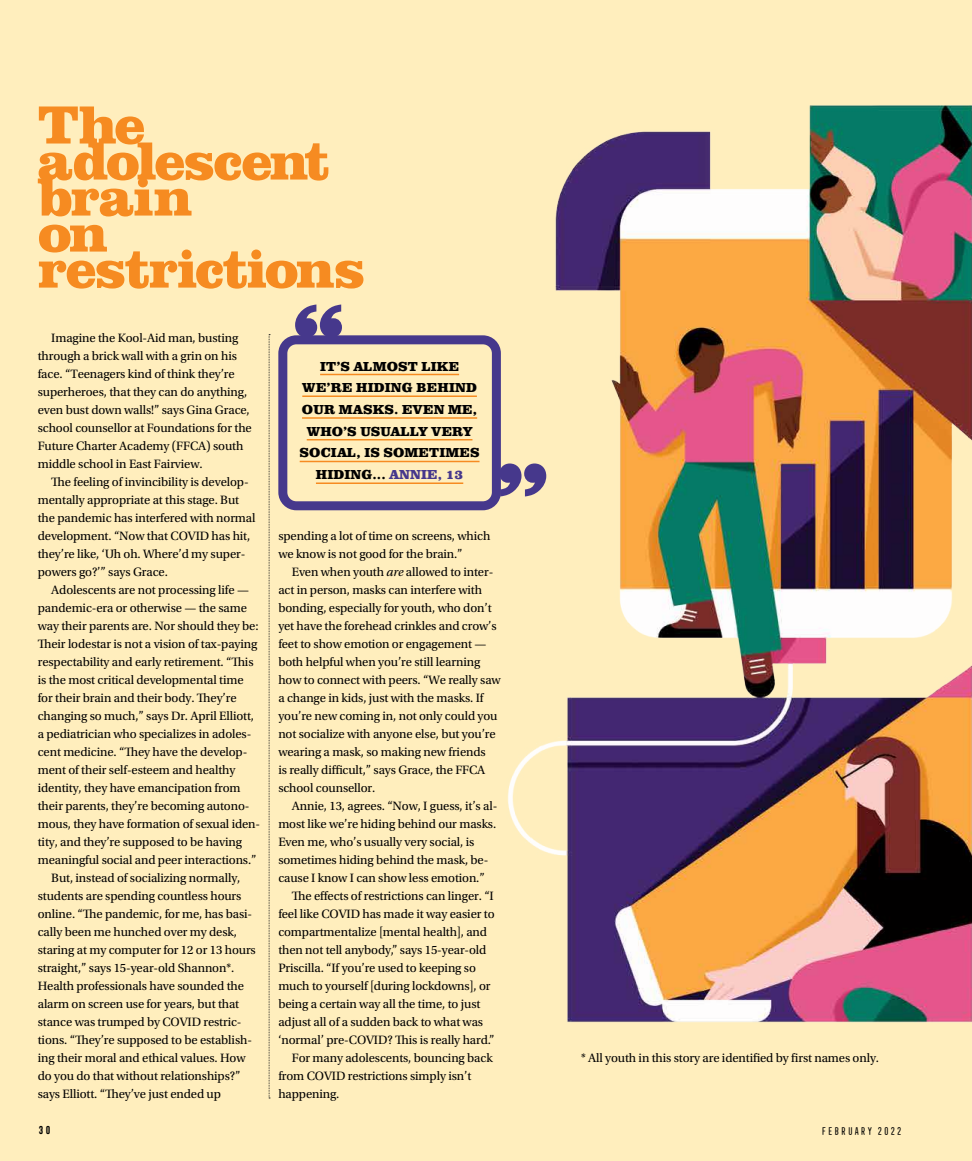
<style>
.page{position:relative;width:972px;height:1161px;background:#ffeebd}
.page>*{position:absolute;margin:0;border:0;box-sizing:border-box;transform-origin:0 0}
.t1{font:700 expanded 55.5px "Clarendon URW";letter-spacing:-.03em;color:#f68b21}
.t2{font:700 expanded 13.5px/21.8px "Clarendon URW";letter-spacing:.01em;color:#000;text-align:center}
.t3{font:12.75px/18px "Utopia Std";letter-spacing:-.01em;color:#000}
.t4{font:10.5px "Frontage Condensed";letter-spacing:.07em;color:#000}
.t5{font:700 10.5px "Frontage Condensed";color:#000}
.s1{color:#46388c}
.s2{font-style:italic}
</style>
<div class="page">
<hr style="left:971px;top:0;width:1px;height:1161px;background:#e6e7e8">
<img style="left:507px;top:41px;width:465px;height:1072px">
<svg style="left:269px;top:334px;width:1px;height:765px"></svg>
<div style="left:278px;top:335px;width:223px;height:175px;border:9px solid #46388c;border-radius:14px"></div>
<hr style="left:320px;top:374px;width:139px;height:1px;background:#f68b21">
<hr style="left:302px;top:395px;width:175px;height:2px;background:#f68b21">
<hr style="left:302px;top:417px;width:175px;height:2px;background:#f68b21">
<hr style="left:307px;top:439px;width:165px;height:1px;background:#f68b21">
<hr style="left:300px;top:461px;width:180px;height:1px;background:#f68b21">
<hr style="left:316px;top:482px;width:147px;height:2px;background:#f68b21">
<svg style="left:295px;top:304px;width:47px;height:34px"></svg>
<svg style="left:499px;top:464px;width:47px;height:33px"></svg>
<h1 class="t1" style="left:38px;top:84px;width:110px">The</h1>
<h1 class="t1" style="left:38px;top:120px;width:294px">adolescent</h1>
<h1 class="t1" style="left:38px;top:156px;width:156px">brain</h1>
<h1 class="t1" style="left:38px;top:192px;width:71px">on</h1>
<h1 class="t1" style="left:38px;top:228px;width:329px">restrictions</h1>
<p class="t3" style="left:38px;top:329px;width:216px;text-indent:14px">Imagine the Kool-Aid man, busting through a brick wall with a grin on his face. “Teenagers kind of think they’re superheroes, that they can do anything, even bust down walls!” says Gina Grace, school counsellor at Foundations for the Future Charter Academy (FFCA) south middle school in East Fairview.</p>
<p class="t3" style="left:38px;top:473px;width:219px;text-indent:14px">The feeling of invincibility is develop&shy;mentally appropriate at this stage. But the pandemic has interfered with normal development. “Now that COVID has hit, they’re like, ‘Uh oh. Where’d my super&shy;powers go?’” says Grace.</p>
<p class="t3" style="left:51px;top:581px;width:199px">Adolescents are not processing life —</p>
<p class="t3" style="left:38px;top:599px;width:211px">pandemic-era or otherwise — the same</p>
<p class="t3" style="left:38px;top:617px;width:222px">way their parents are. Nor should they be:</p>
<p class="t3" style="left:38px;top:635px;width:221px">Their lodestar is not a vision of tax-paying</p>
<p class="t3" style="left:38px;top:653px;width:217px">respectability and early retirement. “This</p>
<p class="t3" style="left:38px;top:671px;width:207px">is the most critical developmental time</p>
<p class="t3" style="left:38px;top:689px;width:200px">for their brain and their body. They’re</p>
<p class="t3" style="left:38px;top:707px;width:218px">changing so much,” says Dr. April Elliott,</p>
<p class="t3" style="left:38px;top:725px;width:215px">a pediatrician who specializes in adoles-</p>
<p class="t3" style="left:38px;top:743px;width:211px">cent medicine. “They have the develop-</p>
<p class="t3" style="left:38px;top:761px;width:199px">ment of their self-esteem and healthy</p>
<p class="t3" style="left:38px;top:779px;width:204px">identity, they have emancipation from</p>
<p class="t3" style="left:38px;top:797px;width:213px">their parents, they’re becoming autono-</p>
<p class="t3" style="left:38px;top:815px;width:224px">mous, they have formation of sexual iden-</p>
<p class="t3" style="left:38px;top:833px;width:206px">tity, and they’re supposed to be having</p>
<p class="t3" style="left:38px;top:851px;width:220px">meaningful social and peer interactions.”</p>
<p class="t3" style="left:51px;top:869px;width:191px">But, instead of socializing normally,</p>
<p class="t3" style="left:38px;top:887px;width:205px">students are spending countless hours</p>
<p class="t3" style="left:38px;top:905px;width:216px">online. “The pandemic, for me, has basi-</p>
<p class="t3" style="left:38px;top:923px;width:201px">cally been me hunched over my desk,</p>
<p class="t3" style="left:38px;top:941px;width:220px">staring at my computer for 12 or 13 hours</p>
<p class="t3" style="left:38px;top:959px;width:198px">straight,” says 15-year-old Shannon*.</p>
<p class="t3" style="left:38px;top:977px;width:208px">Health professionals have sounded the</p>
<p class="t3" style="left:38px;top:995px;width:203px">alarm on screen use for years, but that</p>
<p class="t3" style="left:38px;top:1013px;width:205px">stance was trumped by COVID restric-</p>
<p class="t3" style="left:38px;top:1031px;width:216px">tions. “They’re supposed to be establish-</p>
<p class="t3" style="left:38px;top:1049px;width:209px">ing their moral and ethical values. How</p>
<p class="t3" style="left:38px;top:1067px;width:204px">do you do that without relationships?”</p>
<p class="t3" style="left:38px;top:1085px;width:185px">says Elliott. “They’ve just ended up</p>
<p class="t5" style="left:38px;top:1125px;width:14px">30</p>
<p class="t4" style="left:821px;top:1125px;width:83px">FEBRUARY 2022</p>
<p class="t2" style="left:300px;top:354px;width:181px">IT’S ALMOST LIKE<br>WE’RE HIDING BEHIND<br>OUR MASKS. EVEN ME,<br>WHO’S USUALLY VERY<br>SOCIAL, IS SOMETIMES<br>HIDING... <span class="s1">ANNIE, 13</span></p>
<p class="t3" style="left:278px;top:527px;width:214px">spending a lot of time on screens, which we know is not good for the brain.”</p>
<p class="t3" style="left:278px;top:563px;width:224px;text-indent:14px">Even when youth <span class="s2">are</span> allowed to inter&shy;act in person, masks can interfere with bonding, especially for youth, who don’t yet have the forehead crinkles and crow’s feet to show emotion or engagement — both helpful when you’re still learning how to connect with peers. “We really saw a change in kids, just with the masks. If you’re new coming in, not only could you not socialize with anyone else, but you’re wearing a mask, so making new friends<br>is really difficult,” says Grace, the FFCA school counsellor.</p>
<p class="t3" style="left:292px;top:797px;width:207px">Annie, 13, agrees. “Now, I guess, it’s al-</p>
<p class="t3" style="left:278px;top:815px;width:219px">most like we’re hiding behind our masks.</p>
<p class="t3" style="left:278px;top:833px;width:198px">Even me, who’s usually very social, is</p>
<p class="t3" style="left:278px;top:851px;width:212px">sometimes hiding behind the mask, be-</p>
<p class="t3" style="left:278px;top:869px;width:208px">cause I know I can show less emotion.”</p>
<p class="t3" style="left:292px;top:887px;width:204px">The effects of restrictions can linger. “I</p>
<p class="t3" style="left:278px;top:905px;width:218px">feel like COVID has made it way easier to</p>
<p class="t3" style="left:278px;top:923px;width:210px">compartmentalize [mental health], and</p>
<p class="t3" style="left:278px;top:941px;width:210px">then not tell anybody,” says 15-year-old</p>
<p class="t3" style="left:278px;top:959px;width:199px">Priscilla. “If you’re used to keeping so</p>
<p class="t3" style="left:278px;top:977px;width:214px">much to yourself [during lockdowns], or</p>
<p class="t3" style="left:278px;top:995px;width:204px">being a certain way all the time, to just</p>
<p class="t3" style="left:278px;top:1013px;width:206px">adjust all of a sudden back to what was</p>
<p class="t3" style="left:278px;top:1031px;width:218px">‘normal’ pre-COVID? This is really hard.”</p>
<p class="t3" style="left:292px;top:1049px;width:202px">For many adolescents, bouncing back</p>
<p class="t3" style="left:278px;top:1067px;width:194px">from COVID restrictions simply isn’t</p>
<p class="t3" style="left:278px;top:1085px;width:63px">happening.</p>
<p class="t3" style="left:581px;top:1049px;width:300px">* All youth in this story are identified by first names only.</p>
</div>
